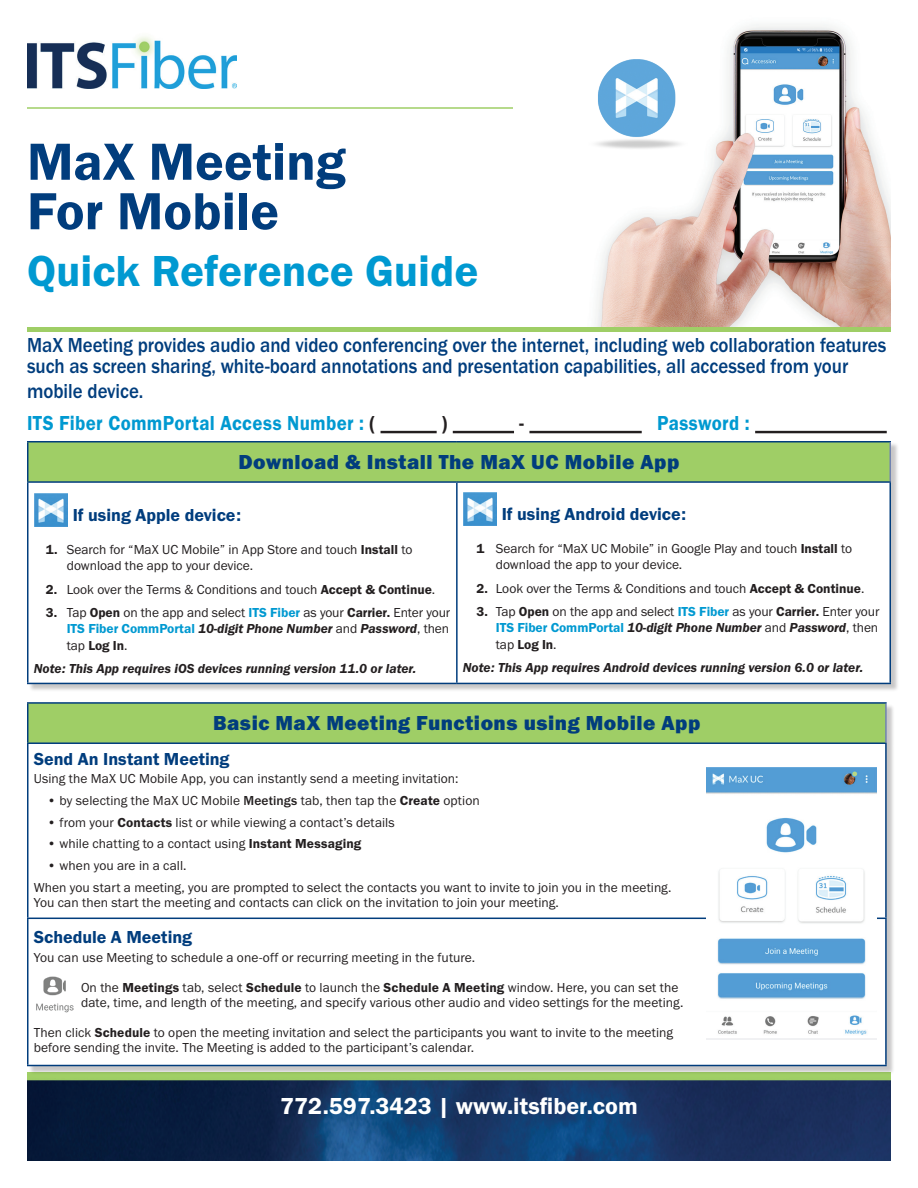
<style>
.page{position:relative;width:918px;height:1188px;background:#fff}
.page>*{position:absolute;margin:0;border:0;box-sizing:border-box;transform-origin:0 0}
.t1{font:54px/49.5px "Franklin Gothic URW Dem";color:#013d7d}
.t2{font:45px "Franklin Gothic URW Dem";color:#0099d1}
.t3{font:24px "Franklin Gothic URW Dem";color:#fff}
.t4{font:500 21px/21px "Franklin Gothic URW";color:#013d7d;scale:.9 1}
.t5{font:21px "Franklin Gothic URW Hea";letter-spacing:.025em;color:#013d7d}
.t6{font:21px "Franklin Gothic URW Dem";letter-spacing:.015em;color:#0099d1;scale:.9 1}
.t7{font:21px "Franklin Gothic URW Dem";color:#231f20;scale:.9 1}
.t8{font:18px "Franklin Gothic URW Dem";color:#013d7d}
.t9{font:13.5px/16.5px "Franklin Gothic URW Boo";letter-spacing:.005em;color:#231f20}
.t10{font:13.5px "Franklin Gothic URW Dem Ita";color:#231f20}
.t11{font:13.5px "Franklin Gothic URW Dem";letter-spacing:-.005em;color:#231f20}
.s1{color:#231f20}
.s2{font-family:"Franklin Gothic URW Dem"}
.s3{font-family:"Franklin Gothic URW Dem";color:#0099d1}
.s4{font-family:"Franklin Gothic URW Boo"}
.s5{font-family:"Franklin Gothic URW";font-weight:500}
</style>
<div class="page">
<img style="left:27px;top:1072px;width:864px;height:89px">
<img style="left:27px;top:36px;width:210px;height:52px">
<hr style="left:27px;top:107px;width:486px;height:2px;background:#9fce66">
<div style="left:28px;top:442px;width:871px;height:633px;background:#231f20;opacity:.25"></div>
<div style="left:28px;top:442px;width:862px;height:40px;background:#9fce66"></div>
<svg style="left:28px;top:483px;width:862px;height:200px"></svg>
<hr style="left:27px;top:441px;width:430px;height:1px;background:#013d7d">
<hr style="left:27px;top:442px;width:1px;height:39px;background:#013d7d">
<hr style="left:457px;top:441px;width:434px;height:1px;background:#013d7d">
<hr style="left:27px;top:481px;width:430px;height:2px;background:#013d7d">
<hr style="left:27px;top:483px;width:1px;height:200px;background:#013d7d">
<hr style="left:457px;top:481px;width:434px;height:2px;background:#013d7d">
<hr style="left:456px;top:483px;width:2px;height:200px;background:#013d7d">
<hr style="left:890px;top:483px;width:1px;height:200px;background:#013d7d">
<hr style="left:27px;top:683px;width:430px;height:1px;background:#013d7d">
<hr style="left:457px;top:683px;width:434px;height:1px;background:#013d7d">
<hr style="left:890px;top:442px;width:1px;height:39px;background:#7183b1">
<img style="left:34px;top:493px;width:34px;height:34px">
<img style="left:463px;top:492px;width:34px;height:34px">
<div style="left:28px;top:703px;width:858px;height:40px;background:#9fce66"></div>
<svg style="left:29px;top:744px;width:856px;height:321px"></svg>
<hr style="left:27px;top:702px;width:860px;height:2px;background:#013d7d">
<hr style="left:27px;top:704px;width:2px;height:38px;background:#013d7d">
<hr style="left:27px;top:742px;width:860px;height:2px;background:#013d7d">
<hr style="left:27px;top:744px;width:2px;height:174px;background:#013d7d">
<hr style="left:885px;top:744px;width:2px;height:174px;background:#013d7d">
<hr style="left:27px;top:918px;width:860px;height:1px;background:#013d7d">
<hr style="left:27px;top:919px;width:2px;height:146px;background:#013d7d">
<hr style="left:885px;top:919px;width:2px;height:146px;background:#013d7d">
<hr style="left:27px;top:1065px;width:860px;height:1px;background:#013d7d">
<hr style="left:885px;top:704px;width:2px;height:38px;background:#7183b1">
<img style="left:571px;top:24px;width:320px;height:304px">
<img style="left:589px;top:58px;width:99px;height:99px">
<hr style="left:381px;top:431px;width:56px;height:2px;background:#231f20">
<hr style="left:453px;top:431px;width:61px;height:2px;background:#231f20">
<hr style="left:529px;top:431px;width:113px;height:2px;background:#231f20">
<hr style="left:755px;top:431px;width:132px;height:2px;background:#231f20">
<hr style="left:27px;top:328px;width:864px;height:4px;background:#9fce66">
<img style="left:706px;top:768px;width:171px;height:272px">
<img style="left:35px;top:972px;width:41px;height:42px">
<h1 class="t1" style="left:27px;top:136px;width:320px">MaX Meeting<br>For Mobile</h1>
<h2 class="t2" style="left:27px;top:244px;width:453px">Quick Reference Guide</h2>
<h3 class="t4" style="left:27px;top:334px;width:956px">MaX Meeting provides audio and video conferencing over the internet, including web collaboration features such as screen sharing, white-board annotations and presentation capabilities, all accessed from your</h3>
<h3 class="t4" style="left:27px;top:380px;width:131px">mobile device.</h3>
<h3 class="t6" style="left:27px;top:410px;width:388px">ITS Fiber CommPortal Access Number : <span class="s1">(</span></h3>
<h3 class="t7" style="left:442px;top:410px;width:8px">)</h3>
<h3 class="t7" style="left:519px;top:410px;width:7px">-</h3>
<h3 class="t6" style="left:657px;top:410px;width:104px">Password :</h3>
<h3 class="t5" style="left:239px;top:448px;width:442px">Download &amp; Install The MaX UC Mobile App</h3>
<h3 class="t8" style="left:73px;top:504px;width:170px">If using Apple device:</h3>
<p class="t9" style="left:67px;top:541px;width:347px;text-indent:-21px"><span class="s2">1.</span> Search for “MaX UC Mobile” in App Store and touch <span class="s2">Install</span> to download the app to your device.</p>
<p class="t9" style="left:46px;top:581px;width:391px"><span class="s2">2.</span> Look over the Terms &amp; Conditions and touch <span class="s2">Accept &amp; Continue</span>.</p>
<p class="t9" style="left:46px;top:604px;width:406px"><span class="s2">3.</span> Tap <span class="s2">Open</span> on the app and select <span class="s3">ITS Fiber</span> as your <span class="s2">Carrier.</span> Enter your</p>
<p class="t10" style="left:67px;top:620px;width:384px"><span class="s3">ITS Fiber CommPortal</span> 10-digit Phone Number <span class="s4">and</span> Password<span class="s4">, then</span></p>
<p class="t11" style="left:67px;top:637px;width:62px"><span class="s4">tap</span> Log In<span class="s4">.</span></p>
<p class="t10" style="left:34px;top:660px;width:384px">Note: This App requires iOS devices running version 11.0 or later.</p>
<h3 class="t8" style="left:502px;top:503px;width:186px">If using Android device:</h3>
<p class="t9" style="left:496px;top:540px;width:358px;text-indent:-19px"><span class="s2">1</span> Search for “MaX UC Mobile” in Google Play and touch <span class="s2">Install</span> to download the app to your device.</p>
<p class="t9" style="left:476px;top:580px;width:390px"><span class="s2">2.</span> Look over the Terms &amp; Conditions and touch <span class="s2">Accept &amp; Continue</span>.</p>
<p class="t9" style="left:476px;top:603px;width:405px"><span class="s2">3.</span> Tap <span class="s2">Open</span> on the app and select <span class="s3">ITS Fiber</span> as your <span class="s2">Carrier.</span> Enter your</p>
<p class="t10" style="left:496px;top:619px;width:384px"><span class="s3">ITS Fiber CommPortal</span> 10-digit Phone Number <span class="s4">and</span> Password<span class="s4">, then</span></p>
<p class="t11" style="left:496px;top:636px;width:62px"><span class="s4">tap</span> Log In<span class="s4">.</span></p>
<p class="t10" style="left:463px;top:659px;width:402px">Note: This App requires Android devices running version 6.0 or later.</p>
<h3 class="t5" style="left:213px;top:709px;width:489px">Basic MaX Meeting Functions using Mobile App</h3>
<h3 class="t8" style="left:34px;top:748px;width:197px">Send An Instant Meeting</h3>
<p class="t9" style="left:34px;top:770px;width:426px">Using the MaX UC Mobile App, you can instantly send a meeting invitation:</p>
<p class="t9" style="left:47px;top:792px;width:434px">• by selecting the MaX UC Mobile <span class="s5">Meetings</span> tab, then tap the <span class="s2">Create</span> option</p>
<p class="t9" style="left:47px;top:814px;width:349px">• from your <span class="s2">Contacts</span> list or while viewing a contact’s details</p>
<p class="t9" style="left:47px;top:835px;width:316px">• while chatting to a contact using <span class="s2">Instant Messaging</span></p>
<p class="t9" style="left:34px;top:855px;width:639px;line-height:21.8px;text-indent:14px">• when you are in a call.<br>When you start a meeting, you are prompted to select the contacts you want to invite to join you in the meeting.</p>
<p class="t9" style="left:34px;top:894px;width:527px">You can then start the meeting and contacts can click on the invitation to join your meeting.</p>
<h3 class="t8" style="left:34px;top:926px;width:160px">Schedule A Meeting</h3>
<p class="t9" style="left:34px;top:949px;width:443px">You can use Meeting to schedule a one-off or recurring meeting in the future.</p>
<p class="t9" style="left:81px;top:979px;width:604px;line-height:15px">On the <span class="s2">Meetings</span> tab, select <span class="s2">Schedule</span> to launch the <span class="s2">Schedule A Meeting</span> window. Here, you can set the date, time, and length of the meeting, and specify various other audio and video settings for the meeting.</p>
<p class="t9" style="left:34px;top:1024px;width:641px;line-height:15px">Then click <span class="s2">Schedule</span> to open the meeting invitation and select the participants you want to invite to the meeting before sending the invite. The Meeting is added to the participant’s calendar.</p>
<h3 class="t3" style="left:280px;top:1092px;width:359px">772.597.3423 | www.itsfiber.com</h3>
</div>
